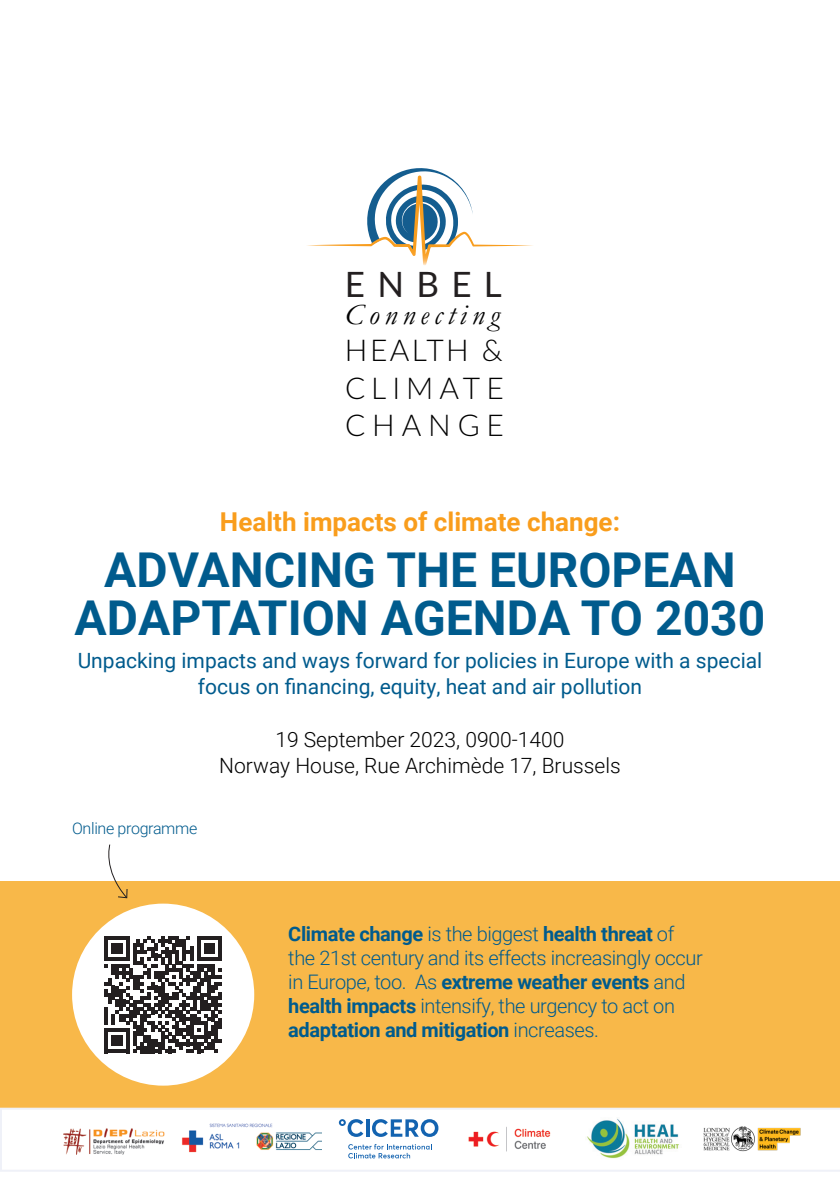
<style>
.page{position:relative;width:840px;height:1191px;background:#fff}
.page>*{position:absolute;margin:0;border:0;box-sizing:border-box;transform-origin:0 0}
.H1__Medium{font:700 48px "Roboto";color:#005b8d}
.t1{font:35px "Lato";letter-spacing:.35em;color:#231f20}
.t2{font:300 30px/37.2px "Lato";letter-spacing:.2em;color:#000}
.t3{font:700 26px "Roboto";color:#f99d1c}
.t4{font:21px/26px "Roboto";color:#005b8d;text-align:center}
.t5{font:300 21px "Roboto";color:#000}
.t6{font:300 20px/24px "Roboto";letter-spacing:-.02em;color:#005b8d}
.t7{font:300 16px "Roboto";letter-spacing:-.02em;color:#005b8d}
.s1{font-family:"Garamond";font-weight:400;font-style:italic}
.s2{font-weight:700}
</style>
<div class="page">
<div style="left:0;top:881px;width:839px;height:226px;background:#f8b849"></div>
<svg style="left:394px;top:168px;width:52px;height:7px"></svg>
<img style="left:307px;top:175px;width:226px;height:91px">
<svg style="left:108px;top:844px;width:19px;height:54px"></svg>
<div style="left:72px;top:903px;width:182px;height:182px;background:#fff;border-radius:50%"></div>
<svg style="left:104px;top:936px;width:117px;height:117px"></svg>
<svg style="left:0;top:1107px;width:839px;height:64px"></svg>
<img style="left:459px;top:1117px;width:107px;height:43px">
<img style="left:63px;top:1123px;width:258px;height:31px">
<img style="left:585px;top:1117px;width:96px;height:43px">
<img style="left:696px;top:1124px;width:110px;height:29px">
<svg style="left:348px;top:1144px;width:83px;height:14px"></svg>
<svg style="left:338px;top:1119px;width:25px;height:17px"></svg>
<hr style="left:366px;top:1119px;width:3px;height:17px;background:#1363b0">
<svg style="left:372px;top:1119px;width:66px;height:18px"></svg>
<p class="t1" style="left:345px;top:259px;width:158px">ENBEL</p>
<p class="t2" style="left:345px;top:294px;width:160px"><span class="s1">Connecting<br></span>HEALTH &amp;<br>CLIMATE<br>CHANGE</p>
<h2 class="t3" style="left:220px;top:504px;width:401px">Health impacts of climate change:</h2>
<h1 class="H1__Medium" style="left:104px;top:536px;width:632px">ADVANCING THE EUROPEAN</h1>
<h1 class="H1__Medium" style="left:75px;top:584px;width:692px">ADAPTATION AGENDA TO 2030</h1>
<h3 class="t4" style="left:78px;top:647px;width:685px">Unpacking impacts and ways forward for policies in Europe with a special focus on financing, equity, heat and air pollution</h3>
<h3 class="t5" style="left:275px;top:725px;width:290px">19 September 2023, 0900-1400</h3>
<h3 class="t5" style="left:219px;top:751px;width:403px">Norway House, Rue Archimède 17, Brussels</h3>
<h2 class="t7" style="left:72px;top:817px;width:127px">Online programme</h2>
<h2 class="t6" style="left:288px;top:920px;width:415px"><span class="s2">Climate change</span> is the biggest <span class="s2">health threat</span> of the 21st century and its effects increasingly occur in Europe, too. As <span class="s2">extreme weather events</span> and <span class="s2">health impacts</span> intensify, the urgency to act on <span class="s2">adaptation and mitigation</span> increases.</h2>
</div>
